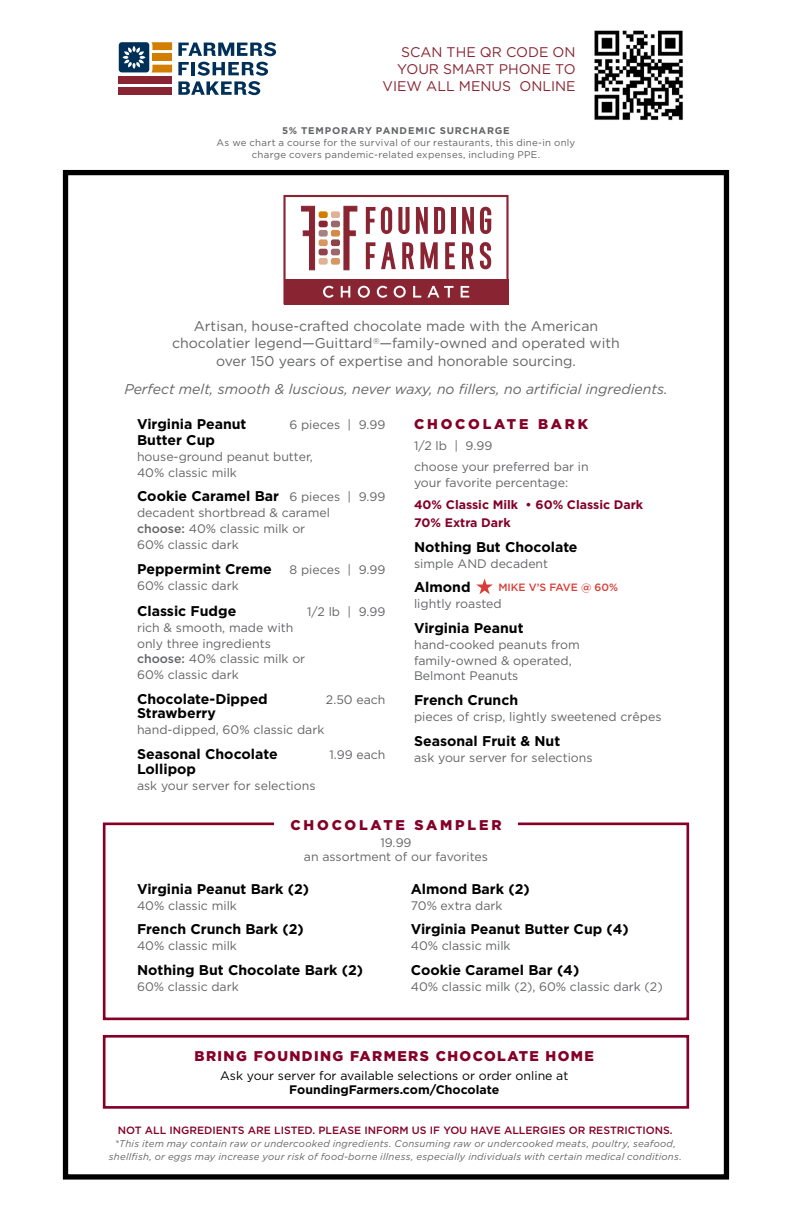
<style>
.page{position:relative;width:792px;height:1224px;background:#fff}
.page>*{position:absolute;margin:0;border:0;box-sizing:border-box;transform-origin:0 0}
.t1{font:700 14.2px "Gotham";color:#000}
.t2{font:14.2px/17.6px "Gotham";color:#636466;text-align:center}
.t3{font:italic 14.2px "Gotham";color:#636466}
.t4{font:900 14.2px "Gotham";letter-spacing:.1em;color:#840029}
.t5{font:900 14.2px "Gotham";letter-spacing:.2em;color:#840029}
.t6{font:14px/16.8px "Gotham";color:#892532;text-align:right}
.t7{font:12.4px/15.8px "Gotham";color:#636466}
.t8{font:12.4px "Gotham";color:#000}
.t9{font:700 12.4px/17.6px "Gotham";color:#840029}
.t10{font:700 12.4px "Gotham";color:#000}
.t11{font:500 10.6px "Gotham";color:#840029}
.t12{font:500 10.6px "Gotham";color:#da3d36}
.t13{font:italic 9.6px/13.2px "Gotham";letter-spacing:.025em;color:#636466;text-align:center}
.t14{font:9.6px/12.4px "Gotham";letter-spacing:.025em;color:#636466;text-align:center}
.t15{font:700 9.6px "Gotham";letter-spacing:.08em;color:#636466}
.s1{font-weight:400;font-size:12.4px;color:#636466}
.s2{font-weight:500}
</style>
<div class="page">
<div style="left:103px;top:1035px;width:586px;height:74px;border:3px solid #840029"></div>
<div style="left:103px;top:823px;width:586px;height:197px;border:3px solid #840029"></div>
<div style="left:63px;top:170px;width:666px;height:1010px;border:5px solid #000"></div>
<svg style="left:283px;top:195px;width:226px;height:109px"></svg>
<svg style="left:476px;top:579px;width:17px;height:15px"></svg>
<div style="left:274px;top:818px;width:244px;height:47px;background:#fff"></div>
<svg style="left:178px;top:42px;width:98px;height:14px"></svg>
<svg style="left:178px;top:62px;width:90px;height:33px"></svg>
<div style="left:119px;top:76px;width:53px;height:8px;background:#892532"></div>
<div style="left:119px;top:87px;width:53px;height:8px;background:#892532"></div>
<svg style="left:119px;top:42px;width:53px;height:31px"></svg>
<img style="left:594px;top:30px;width:89px;height:90px">
<p class="t6" style="left:383px;top:44px;width:194px">SCAN THE QR CODE ON<br>YOUR SMART PHONE TO<br>VIEW ALL MENUS ONLINE</p>
<p class="t15" style="left:282px;top:124px;width:229px">5% TEMPORARY PANDEMIC SURCHARGE</p>
<p class="t14" style="left:217px;top:136px;width:360px">As we chart a course for the survival of our restaurants, this dine-in only charge covers pandemic-related expenses, including PPE.</p>
<p class="t2" style="left:172px;top:317px;width:449px">Artisan, house-crafted chocolate made with the American chocolatier legend—Guittard<sup>®</sup>—family-owned and operated with over 150 years of expertise and honorable sourcing.</p>
<p class="t3" style="left:124px;top:380px;width:545px">Perfect melt, smooth &amp; luscious, never waxy, no fillers, no artificial ingredients.</p>
<p class="t1" style="left:137px;top:415px;width:111px">Virginia Peanut</p>
<p class="t7" style="left:289px;top:417px;width:98px">6 pieces | 9.99</p>
<p class="t1" style="left:137px;top:430px;width:79px">Butter Cup</p>
<p class="t7" style="left:137px;top:448px;width:177px">house-ground peanut butter,<br>40% classic milk</p>
<p class="t1" style="left:137px;top:487px;width:250px">Cookie Caramel Bar <span class="s1">6 pieces | 9.99</span></p>
<p class="t7" style="left:137px;top:505px;width:195px">decadent shortbread &amp; caramel <span class="s2">choose:</span> 40% classic milk or<br>60% classic dark</p>
<p class="t1" style="left:137px;top:560px;width:136px">Peppermint Creme</p>
<p class="t7" style="left:290px;top:562px;width:97px">8 pieces | 9.99</p>
<p class="t7" style="left:137px;top:578px;width:103px">60% classic dark</p>
<p class="t1" style="left:137px;top:601px;width:101px">Classic Fudge</p>
<p class="t7" style="left:307px;top:603px;width:80px">1/2 lb | 9.99</p>
<p class="t7" style="left:137px;top:619px;width:170px">rich &amp; smooth, made with only three ingredients <span class="s2">choose:</span> 40% classic milk or<br>60% classic dark</p>
<p class="t1" style="left:137px;top:690px;width:132px">Chocolate-Dipped</p>
<p class="t7" style="left:326px;top:692px;width:61px">2.50 each</p>
<p class="t1" style="left:137px;top:704px;width:80px">Strawberry</p>
<p class="t7" style="left:137px;top:721px;width:189px">hand-dipped, 60% classic dark</p>
<p class="t1" style="left:137px;top:744px;width:142px">Seasonal Chocolate</p>
<p class="t7" style="left:329px;top:746px;width:58px">1.99 each</p>
<p class="t1" style="left:137px;top:760px;width:61px">Lollipop</p>
<p class="t7" style="left:137px;top:778px;width:180px">ask your server for selections</p>
<p class="t5" style="left:414px;top:414px;width:176px">CHOCOLATE BARK</p>
<p class="t7" style="left:414px;top:435px;width:176px;line-height:21px">1/2 lb | 9.99<br>choose your preferred bar in</p>
<p class="t7" style="left:414px;top:474px;width:156px">your favorite percentage:</p>
<p class="t9" style="left:414px;top:496px;width:231px">40% Classic Milk • 60% Classic Dark<br>70% Extra Dark</p>
<p class="t1" style="left:414px;top:537px;width:165px">Nothing But Chocolate</p>
<p class="t7" style="left:414px;top:555px;width:136px">simple AND decadent</p>
<p class="t1" style="left:414px;top:578px;width:58px">Almond</p>
<p class="t7" style="left:414px;top:596px;width:89px">lightly roasted</p>
<p class="t1" style="left:414px;top:618px;width:111px">Virginia Peanut</p>
<p class="t7" style="left:414px;top:636px;width:167px">hand-cooked peanuts from family-owned &amp; operated,<br>Belmont Peanuts</p>
<p class="t1" style="left:414px;top:691px;width:106px">French Crunch</p>
<p class="t7" style="left:414px;top:709px;width:249px">pieces of crisp, lightly sweetened crêpes</p>
<p class="t1" style="left:414px;top:731px;width:148px">Seasonal Fruit &amp; Nut</p>
<p class="t7" style="left:414px;top:749px;width:180px">ask your server for selections</p>
<p class="t12" style="left:498px;top:581px;width:121px">MIKE V’S FAVE @ 60%</p>
<p class="t5" style="left:290px;top:815px;width:213px">CHOCOLATE SAMPLER</p>
<p class="t7" style="left:304px;top:836px;width:186px;line-height:14.2px;text-align:center">19.99<br>an assortment of our favorites</p>
<p class="t1" style="left:137px;top:879px;width:174px">Virginia Peanut Bark (2)</p>
<p class="t7" style="left:137px;top:897px;width:101px">40% classic milk</p>
<p class="t1" style="left:137px;top:920px;width:168px">French Crunch Bark (2)</p>
<p class="t7" style="left:137px;top:938px;width:101px">40% classic milk</p>
<p class="t1" style="left:137px;top:960px;width:228px">Nothing But Chocolate Bark (2)</p>
<p class="t7" style="left:137px;top:978px;width:103px">60% classic dark</p>
<p class="t1" style="left:411px;top:879px;width:121px">Almond Bark (2)</p>
<p class="t7" style="left:411px;top:897px;width:93px">70% extra dark</p>
<p class="t1" style="left:411px;top:920px;width:220px">Virginia Peanut Butter Cup (4)</p>
<p class="t7" style="left:411px;top:938px;width:101px">40% classic milk</p>
<p class="t1" style="left:411px;top:960px;width:170px">Cookie Caramel Bar (4)</p>
<p class="t7" style="left:411px;top:978px;width:253px">40% classic milk (2), 60% classic dark (2)</p>
<p class="t4" style="left:195px;top:1046px;width:401px">BRING FOUNDING FARMERS CHOCOLATE HOME</p>
<p class="t8" style="left:220px;top:1068px;width:350px">Ask your server for available selections or order online at</p>
<p class="t10" style="left:289px;top:1081px;width:212px">FoundingFarmers.com/Chocolate</p>
<p class="t11" style="left:118px;top:1123px;width:556px">NOT ALL INGREDIENTS ARE LISTED. PLEASE INFORM US IF YOU HAVE ALLERGIES OR RESTRICTIONS.</p>
<p class="t13" style="left:109px;top:1137px;width:575px">*This item may contain raw or undercooked ingredients. Consuming raw or undercooked meats, poultry, seafood, shellfish, or eggs may increase your risk of food-borne illness, especially individuals with certain medical conditions.</p>
</div>
